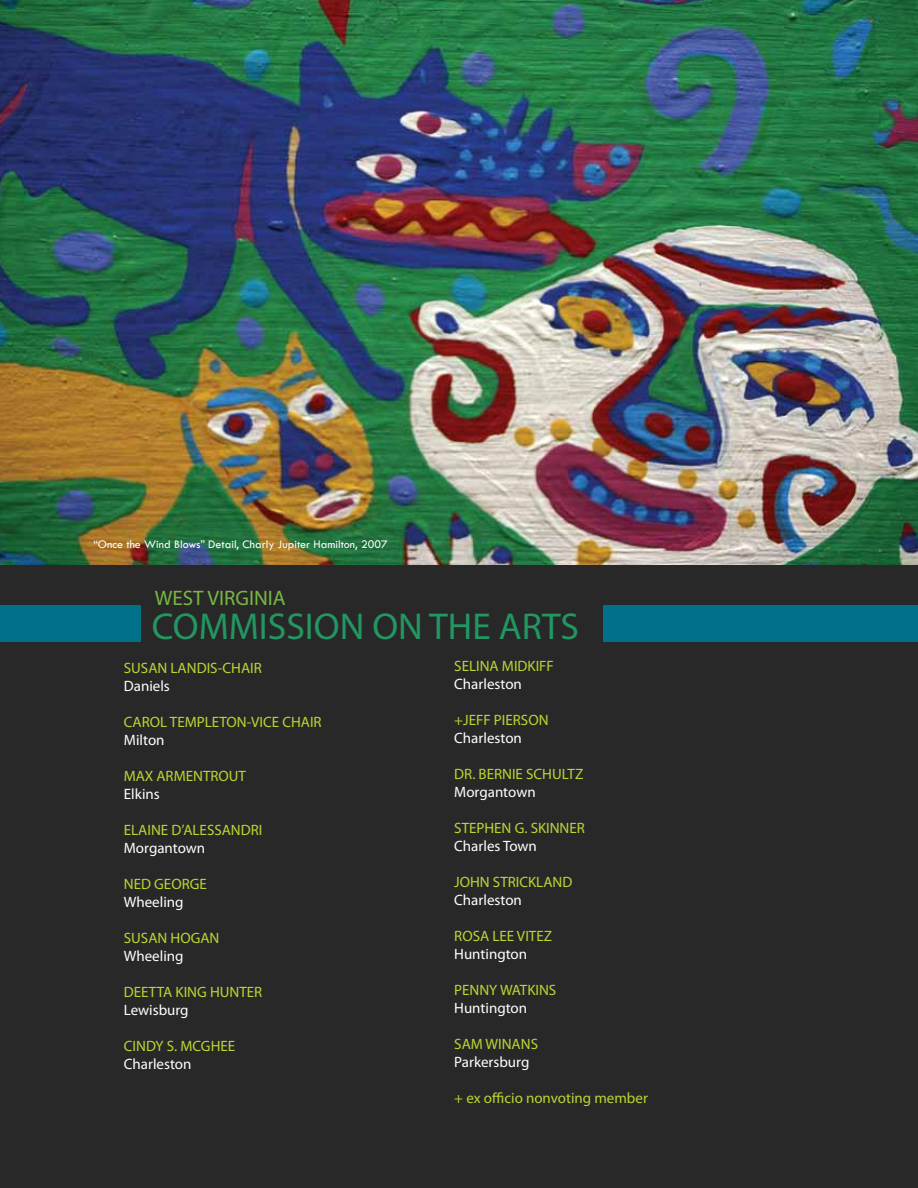
<style>
.page{position:relative;width:918px;height:1188px;background:#fff}
.page>*{position:absolute;margin:0;border:0;box-sizing:border-box;transform-origin:0 0}
.t1{font:37.5px "Myriad Pro";color:#229761}
.t2{font:21px "Myriad Pro";color:#77b743}
.t3{font:15px "Myriad Pro";color:#bcd631}
.t4{font:15px "Myriad Pro";color:#fff}
.t5{font:12px "Tw Cen";color:#fff}
</style>
<div class="page">
<img style="left:0;top:0;width:918px;height:566px">
<div style="left:0;top:566px;width:918px;height:622px;background:#292829"></div>
<div style="left:0;top:605px;width:140px;height:37px;background:#007189"></div>
<div style="left:604px;top:605px;width:314px;height:37px;background:#007189"></div>
<p class="t5" style="left:93px;top:537px;width:296px">“Once the Wind Blows” Detail, Charly Jupiter Hamilton, 2007</p>
<h2 class="t2" style="left:155px;top:585px;width:132px">WEST VIRGINIA</h2>
<h1 class="t1" style="left:152px;top:603px;width:429px">COMMISSION ON THE ARTS</h1>
<p class="t3" style="left:124px;top:658px;width:140px">SUSAN LANDIS-CHAIR</p>
<p class="t4" style="left:124px;top:676px;width:48px">Daniels</p>
<p class="t3" style="left:124px;top:712px;width:199px">CAROL TEMPLETON-VICE CHAIR</p>
<p class="t4" style="left:124px;top:730px;width:42px">Milton</p>
<p class="t3" style="left:124px;top:766px;width:124px">MAX ARMENTROUT</p>
<p class="t4" style="left:124px;top:784px;width:37px">Elkins</p>
<p class="t3" style="left:124px;top:820px;width:140px">ELAINE D’ALESSANDRI</p>
<p class="t4" style="left:124px;top:838px;width:83px">Morgantown</p>
<p class="t3" style="left:124px;top:874px;width:85px">NED GEORGE</p>
<p class="t4" style="left:124px;top:892px;width:61px">Wheeling</p>
<p class="t3" style="left:124px;top:928px;width:97px">SUSAN HOGAN</p>
<p class="t4" style="left:124px;top:946px;width:61px">Wheeling</p>
<p class="t3" style="left:124px;top:982px;width:140px">DEETTA KING HUNTER</p>
<p class="t4" style="left:124px;top:1000px;width:66px">Lewisburg</p>
<p class="t3" style="left:124px;top:1036px;width:113px">CINDY S. MCGHEE</p>
<p class="t4" style="left:124px;top:1054px;width:69px">Charleston</p>
<p class="t3" style="left:454px;top:657px;width:101px">SELINA MIDKIFF</p>
<p class="t4" style="left:454px;top:675px;width:69px">Charleston</p>
<p class="t3" style="left:454px;top:711px;width:96px">+JEFF PIERSON</p>
<p class="t4" style="left:454px;top:729px;width:69px">Charleston</p>
<p class="t3" style="left:454px;top:765px;width:131px">DR. BERNIE SCHULTZ</p>
<p class="t4" style="left:454px;top:783px;width:83px">Morgantown</p>
<p class="t3" style="left:454px;top:819px;width:132px">STEPHEN G. SKINNER</p>
<p class="t4" style="left:454px;top:837px;width:84px">Charles Town</p>
<p class="t3" style="left:454px;top:873px;width:120px">JOHN STRICKLAND</p>
<p class="t4" style="left:454px;top:891px;width:69px">Charleston</p>
<p class="t3" style="left:454px;top:927px;width:99px">ROSA LEE VITEZ</p>
<p class="t4" style="left:454px;top:945px;width:74px">Huntington</p>
<p class="t3" style="left:454px;top:981px;width:104px">PENNY WATKINS</p>
<p class="t4" style="left:454px;top:999px;width:74px">Huntington</p>
<p class="t3" style="left:454px;top:1035px;width:85px">SAM WINANS</p>
<p class="t4" style="left:454px;top:1053px;width:77px">Parkersburg</p>
<p class="t3" style="left:454px;top:1089px;width:195px">+ ex officio nonvoting member</p>
</div>
